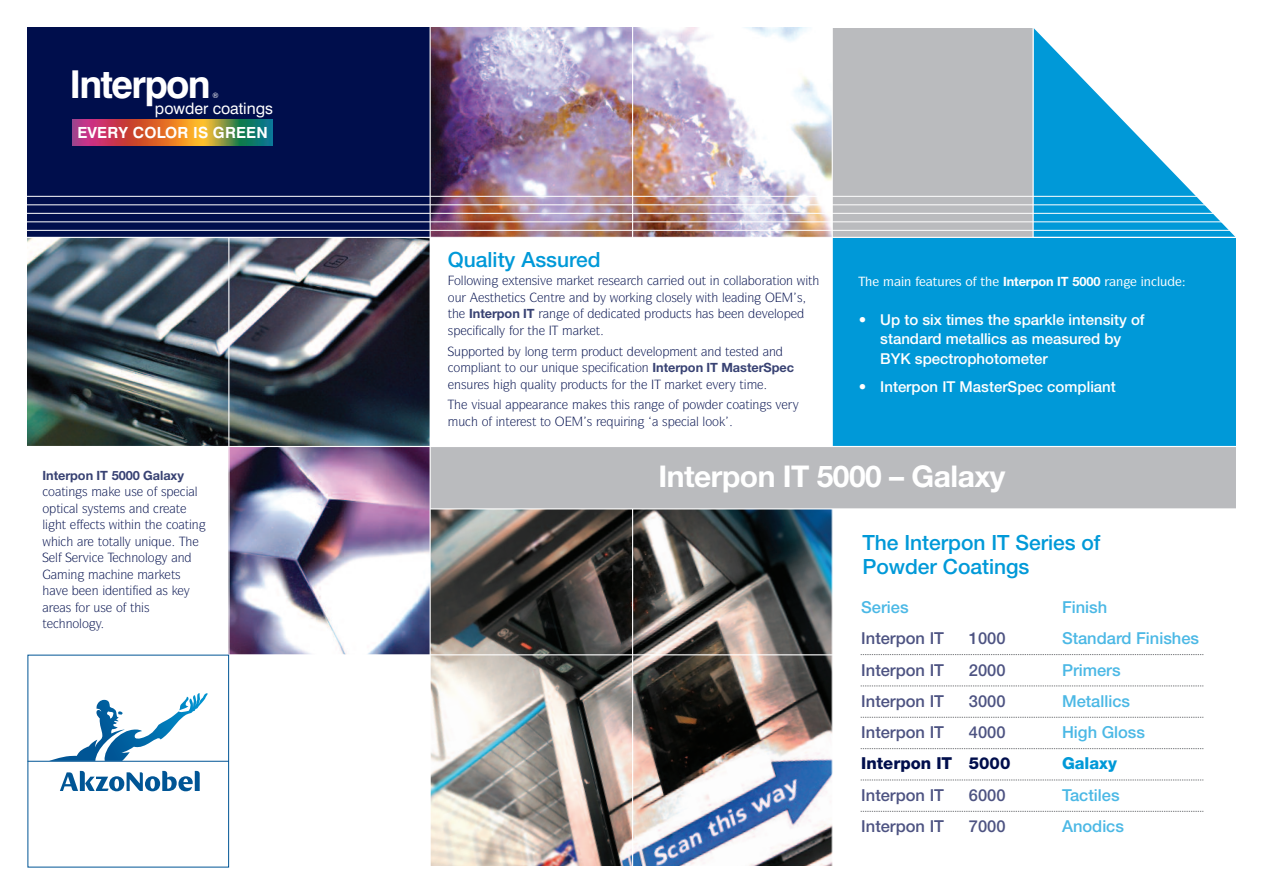
<style>
.page{position:relative;width:1263px;height:893px;background:#fff}
.page>*{position:absolute;margin:0;border:0;box-sizing:border-box;transform-origin:0 0}
.t1{font:700 38.4px "Swiss 721 BT";letter-spacing:-.045em;color:#fff}
.t2{font:700 30px "Helvetica Neue";letter-spacing:-.015em;color:#fff}
.t3{font:500 21px/24px "Helvetica Neue";color:#0099d8}
.t4{font:500 16.5px "Helvetica Neue";color:#4d5382}
.t5{font:500 16.5px "Helvetica Neue";color:#4bb8e5}
.t6{font:800 16.5px "Helvetica Neue";color:#000e4c}
.t7{font:800 16.5px "Helvetica Neue";color:#0099d8}
.t8{font:15.9px "Swiss 721 BT";color:#fff}
.t9{font:700 15.3px "Swiss 721 BT";letter-spacing:.01em;color:#fff}
.t10{font:500 15px/19.5px "Helvetica Neue";color:#fff}
.t11{font:12.75px "Symbol IT Cby BT";color:#000e4c}
.t12{font:700 12.75px "Helvetica Neue";letter-spacing:-.005em;color:#384273}
.t13{font:700 12.75px "Helvetica Neue";letter-spacing:-.005em;color:#fff}
.t14{font:500 12.75px "Symbol IT Cby BT";color:#fff}
.t15{font:7.5px "Helvetica";color:#fff}
.s1{color:#000e4c}
</style>
<div class="page">
<div style="left:832px;top:238px;width:403px;height:208px;background:#0099d8"></div>
<img style="left:431px;top:28px;width:401px;height:209px">
<div style="left:832px;top:28px;width:201px;height:209px;background:#babbbe"></div>
<svg style="left:1034px;top:28px;width:201px;height:209px"></svg>
<img style="left:27px;top:238px;width:403px;height:208px">
<img style="left:229px;top:447px;width:201px;height:207px">
<hr style="left:228px;top:16px;width:1px;height:863px;background:#fff">
<div style="left:28px;top:28px;width:402px;height:209px;background:#000e4c"></div>
<img style="left:431px;top:509px;width:401px;height:356px">
<hr style="left:632px;top:19px;width:1px;height:867px;background:#fff">
<hr style="left:832px;top:9px;width:1px;height:866px;background:#fff">
<hr style="left:1032px;top:9px;width:2px;height:229px;background:#fff">
<img style="left:72px;top:120px;width:200px;height:26px">
<div style="left:430px;top:446px;width:805px;height:63px;background:#babbbe"></div>
<hr style="left:14px;top:654px;width:1241px;height:1px;background:#fff">
<svg style="left:861px;top:654px;width:342px;height:1px"></svg>
<svg style="left:861px;top:686px;width:342px;height:1px"></svg>
<svg style="left:861px;top:717px;width:342px;height:1px"></svg>
<svg style="left:861px;top:748px;width:342px;height:1px"></svg>
<svg style="left:861px;top:780px;width:342px;height:1px"></svg>
<svg style="left:861px;top:811px;width:342px;height:1px"></svg>
<hr style="left:430px;top:16px;width:1px;height:863px;background:#fff">
<hr style="left:13px;top:446px;width:1233px;height:1px;background:#fff">
<hr style="left:430px;top:508px;width:831px;height:1px;background:#fff">
<svg style="left:49px;top:693px;width:159px;height:68px"></svg>
<svg style="left:60px;top:771px;width:140px;height:20px"></svg>
<hr style="left:28px;top:761px;width:201px;height:1px;background:#005595">
<hr style="left:24px;top:196px;width:1188px;height:1px;background:#fff">
<hr style="left:24px;top:204px;width:1195px;height:1px;background:#fff">
<hr style="left:24px;top:213px;width:1201px;height:1px;background:#fff">
<hr style="left:24px;top:221px;width:1208px;height:1px;background:#fff">
<hr style="left:24px;top:230px;width:1218px;height:1px;background:#fff">
<h1 class="t1" style="left:70px;top:70px;width:143px">Interpon</h1>
<p class="t8" style="left:155px;top:103px;width:120px">powder coatings</p>
<p class="t15" style="left:213px;top:91px;width:7px">®</p>
<p class="t9" style="left:77px;top:127px;width:192px">EVERY COLOR IS GREEN</p>
<p class="t12" style="left:43px;top:471px;width:143px">Interpon IT 5000 Galaxy</p>
<p class="t11" style="left:48px;top:487px;width:41px">□▼■▲</p>
<p class="t11" style="left:124px;top:487px;width:44px">◆▲ □▲</p>
<p class="t11" style="left:195px;top:487px;width:4px">●</p>
<p class="t11" style="left:43px;top:504px;width:62px">□▼ ●▲▲▼</p>
<p class="t11" style="left:95px;top:520px;width:55px">▼▲ ▼ ■▼</p>
<p class="t11" style="left:172px;top:520px;width:29px">□▼■</p>
<p class="t11" style="left:98px;top:537px;width:69px">▼□▼ ●● ◆■ ❑◆</p>
<p class="t11" style="left:131px;top:553px;width:25px">■□●□</p>
<p class="t11" style="left:178px;top:553px;width:8px">■</p>
<p class="t11" style="left:71px;top:570px;width:8px">■</p>
<p class="t11" style="left:120px;top:570px;width:8px">■</p>
<p class="t11" style="left:66px;top:603px;width:85px">▲□◆▲ □▼▲</p>
<p class="t11" style="left:43px;top:619px;width:48px">▼ ■□●□</p>
<h3 class="t3" style="left:448px;top:249px;width:154px">Quality Assured</h3>
<p class="t11" style="left:454px;top:276px;width:39px">□●●□ ■</p>
<p class="t11" style="left:514px;top:276px;width:33px">▼ ■▲❖</p>
<p class="t11" style="left:688px;top:276px;width:126px">□◆▼ ■ □●● □ ▼□■ ▼</p>
<p class="t11" style="left:485px;top:292px;width:43px">▲▼ ▼▲</p>
<p class="t11" style="left:575px;top:292px;width:8px">■</p>
<p class="t11" style="left:662px;top:292px;width:26px">●□▲ ●</p>
<p class="t11" style="left:747px;top:292px;width:8px">■</p>
<p class="t12" style="left:448px;top:309px;width:110px"><span class="s1">▼</span> Interpon IT <span class="s1">■</span></p>
<p class="t11" style="left:623px;top:309px;width:70px">▼ □◆▼▲</p>
<p class="t11" style="left:762px;top:309px;width:24px">❖ ●□</p>
<p class="t11" style="left:494px;top:325px;width:40px">●● □▼</p>
<p class="t11" style="left:454px;top:346px;width:38px">◆ □▼</p>
<p class="t11" style="left:525px;top:346px;width:33px">●□■ ▼</p>
<p class="t11" style="left:592px;top:346px;width:32px">□◆▼</p>
<p class="t11" style="left:640px;top:346px;width:24px">❖ ●□</p>
<p class="t11" style="left:686px;top:346px;width:61px">■▼ ■ ▼▲▼</p>
<p class="t11" style="left:769px;top:346px;width:8px">■</p>
<p class="t11" style="left:454px;top:363px;width:136px">□ ● ■▼▼□□◆ ◆■❑◆ ▲</p>
<p class="t12" style="left:628px;top:363px;width:167px"><span class="s1">▼</span> <span class="s1">□■</span> Interpon IT MasterSpec</p>
<p class="t11" style="left:454px;top:379px;width:37px">■▲◆ ▲</p>
<p class="t11" style="left:520px;top:379px;width:32px">❑◆ ●▼</p>
<p class="t11" style="left:572px;top:379px;width:64px">□◆▼▲□▼</p>
<p class="t11" style="left:471px;top:400px;width:32px">❖▲◆ ●</p>
<p class="t11" style="left:549px;top:400px;width:8px">■</p>
<p class="t11" style="left:601px;top:400px;width:52px">▲▼▲ ■</p>
<p class="t11" style="left:732px;top:400px;width:51px">□▼■▲❖</p>
<p class="t11" style="left:458px;top:416px;width:53px">◆ □■▼</p>
<p class="t11" style="left:527px;top:416px;width:26px">▲▼ ▼□</p>
<p class="t11" style="left:587px;top:416px;width:52px">▲ ❑◆■</p>
<p class="t11" style="left:662px;top:416px;width:58px">▲ ● ●□□</p>
<p class="t14" style="left:904px;top:277px;width:83px">■ ▼◆ ▲□▼</p>
<p class="t13" style="left:1003px;top:277px;width:122px">Interpon IT 5000 ■</p>
<p class="t14" style="left:1144px;top:277px;width:25px">■ ●◆</p>
<p class="t10" style="left:880px;top:311px;width:266px;text-indent:-21px">• Up to six times the sparkle intensity of standard metallics as measured by<br>BYK spectrophotometer</p>
<p class="t10" style="left:859px;top:378px;width:258px">• Interpon IT MasterSpec compliant</p>
<h2 class="t2" style="left:658px;top:465px;width:348px">Interpon IT 5000 – Galaxy</h2>
<h3 class="t3" style="left:862px;top:533px;width:240px">The Interpon IT Series of<br>Powder Coatings</h3>
<p class="t5" style="left:861px;top:601px;width:49px">Series</p>
<p class="t5" style="left:1062px;top:601px;width:47px">Finish</p>
<p class="t4" style="left:861px;top:632px;width:84px">Interpon IT</p>
<p class="t4" style="left:969px;top:632px;width:38px">1000</p>
<p class="t5" style="left:1062px;top:632px;width:139px">Standard Finishes</p>
<p class="t4" style="left:861px;top:664px;width:84px">Interpon IT</p>
<p class="t4" style="left:969px;top:664px;width:38px">2000</p>
<p class="t5" style="left:1062px;top:664px;width:60px">Primers</p>
<p class="t4" style="left:861px;top:695px;width:84px">Interpon IT</p>
<p class="t4" style="left:969px;top:695px;width:38px">3000</p>
<p class="t5" style="left:1062px;top:695px;width:70px">Metallics</p>
<p class="t4" style="left:861px;top:726px;width:84px">Interpon IT</p>
<p class="t4" style="left:969px;top:726px;width:38px">4000</p>
<p class="t5" style="left:1062px;top:726px;width:85px">High Gloss</p>
<p class="t6" style="left:861px;top:757px;width:151px">Interpon IT 5000</p>
<p class="t7" style="left:1062px;top:757px;width:56px">Galaxy</p>
<p class="t4" style="left:861px;top:789px;width:84px">Interpon IT</p>
<p class="t4" style="left:969px;top:789px;width:38px">6000</p>
<p class="t5" style="left:1062px;top:789px;width:59px">Tactiles</p>
<p class="t4" style="left:861px;top:820px;width:84px">Interpon IT</p>
<p class="t4" style="left:969px;top:820px;width:38px">7000</p>
<p class="t5" style="left:1062px;top:820px;width:64px">Anodics</p>
</div>
